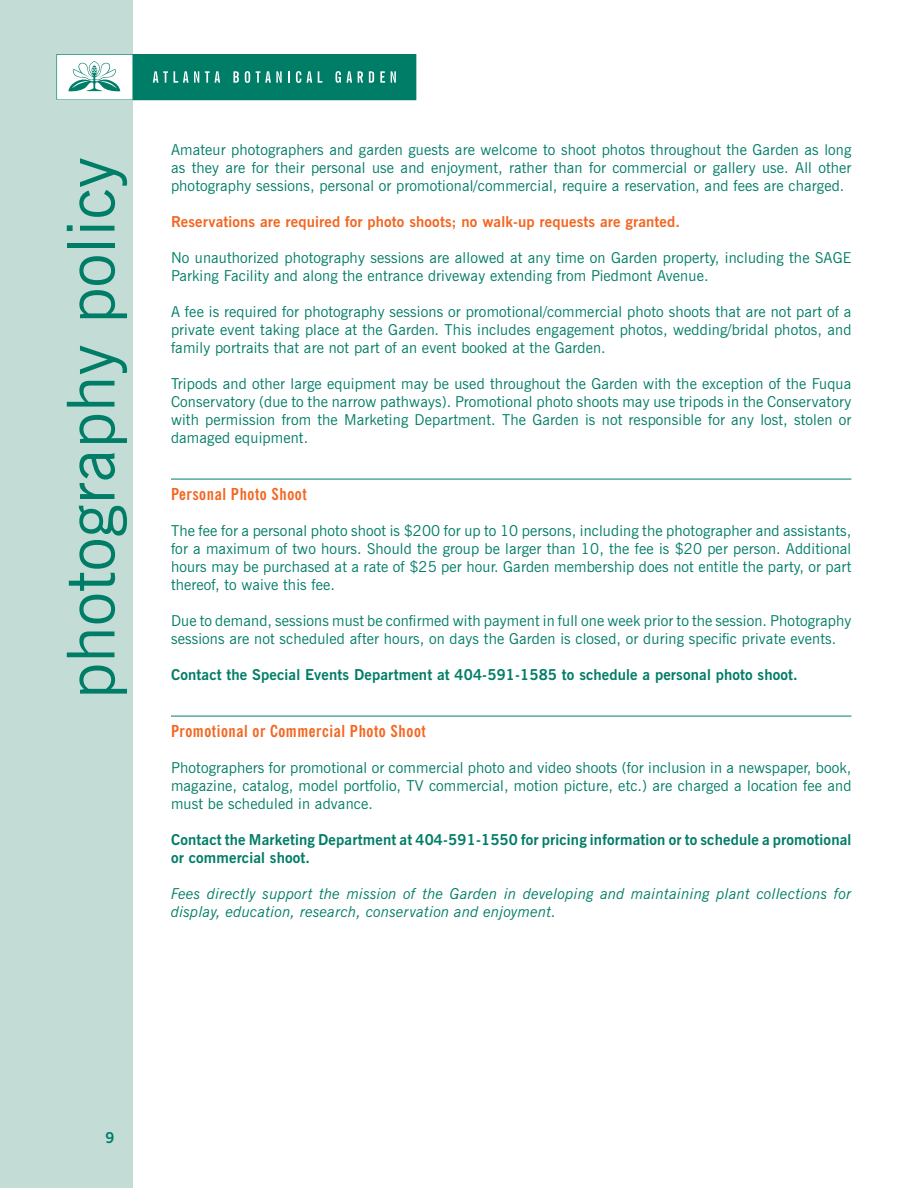
<style>
.page{position:relative;width:918px;height:1188px;background:#fff}
.page>*{position:absolute;margin:0;border:0;box-sizing:border-box;transform-origin:0 0}
.t1{font:66px "News Gothic BT";letter-spacing:.01em;color:#007d67}
.Paragraph_Style_1{font:700 condensed 16.5px "News Gothic BT";letter-spacing:.035em;color:#f36621}
.t2{font:15px/18px "News Gothic BT";letter-spacing:.01em;color:#007d67;text-align:justify}
.t3{font:700 15px/18px "News Gothic BT";letter-spacing:.01em;color:#007d67}
.t4{font:italic 15px/18px "News Gothic BT";letter-spacing:.01em;color:#007d67}
.t5{font:700 15px "News Gothic BT";letter-spacing:.01em;color:#f36621}
</style>
<div class="page">
<div style="left:0;top:0;width:132px;height:1188px;background:#c3dcd6"></div>
<svg style="left:56px;top:54px;width:360px;height:46px;background:#379988"></svg>
<hr style="left:171px;top:479px;width:680px;height:1px;background:#007d67">
<hr style="left:171px;top:716px;width:680px;height:1px;background:#007d67">
<p class="t1" style="left:51px;top:699px;width:543px;rotate:-90deg">photography policy</p>
<p class="t2" style="left:171px;top:141px;width:682px">Amateur photographers and garden guests are welcome to shoot photos throughout the Garden as long as they are for their personal use and enjoyment, rather than for commercial or gallery use. All other photography sessions, personal or promotional/commercial, require a reservation, and fees are charged.</p>
<p class="t5" style="left:171px;top:213px;width:511px">Reservations are required for photo shoots; no walk-up requests are granted.</p>
<p class="t2" style="left:171px;top:249px;width:682px">No unauthorized photography sessions are allowed at any time on Garden property, including the SAGE<br>Parking Facility and along the entrance driveway extending from Piedmont Avenue.</p>
<p class="t2" style="left:171px;top:303px;width:682px">A fee is required for photography sessions or promotional/commercial photo shoots that are not part of a private event taking place at the Garden. This includes engagement photos, wedding/bridal photos, and family portraits that are not part of an event booked at the Garden.</p>
<p class="t2" style="left:171px;top:375px;width:682px">Tripods and other large equipment may be used throughout the Garden with the exception of the Fuqua Conservatory (due to the narrow pathways). Promotional photo shoots may use tripods in the Conservatory with permission from the Marketing Department. The Garden is not responsible for any lost, stolen or damaged equipment.</p>
<p class="Paragraph_Style_1" style="left:171px;top:484px;width:137px">Personal Photo Shoot</p>
<p class="t2" style="left:171px;top:522px;width:682px">The fee for a personal photo shoot is $200 for up to 10 persons, including the photographer and assistants, for a maximum of two hours. Should the group be larger than 10, the fee is $20 per person. Additional hours may be purchased at a rate of $25 per hour. Garden membership does not entitle the party, or part thereof, to waive this fee.</p>
<p class="t2" style="left:171px;top:612px;width:682px">Due to demand, sessions must be confirmed with payment in full one week prior to the session. Photography sessions are not scheduled after hours, on days the Garden is closed, or during specific private events.</p>
<p class="t3" style="left:171px;top:666px;width:628px">Contact the Special Events Department at 404-591-1585 to schedule a personal photo shoot.</p>
<p class="Paragraph_Style_1" style="left:171px;top:721px;width:256px">Promotional or Commercial Photo Shoot</p>
<p class="t2" style="left:171px;top:759px;width:682px">Photographers for promotional or commercial photo and video shoots (for inclusion in a newspaper, book, magazine, catalog, model portfolio, TV commercial, motion picture, etc.) are charged a location fee and must be scheduled in advance.</p>
<p class="t3" style="left:171px;top:831px;width:682px">Contact the Marketing Department at 404-591-1550 for pricing information or to schedule a promotional or commercial shoot.</p>
<p class="t4" style="left:171px;top:885px;width:682px">Fees directly support the mission of the Garden in developing and maintaining plant collections for display, education, research, conservation and enjoyment.</p>
<p class="t3" style="left:105px;top:1129px;width:11px">9</p>
</div>
